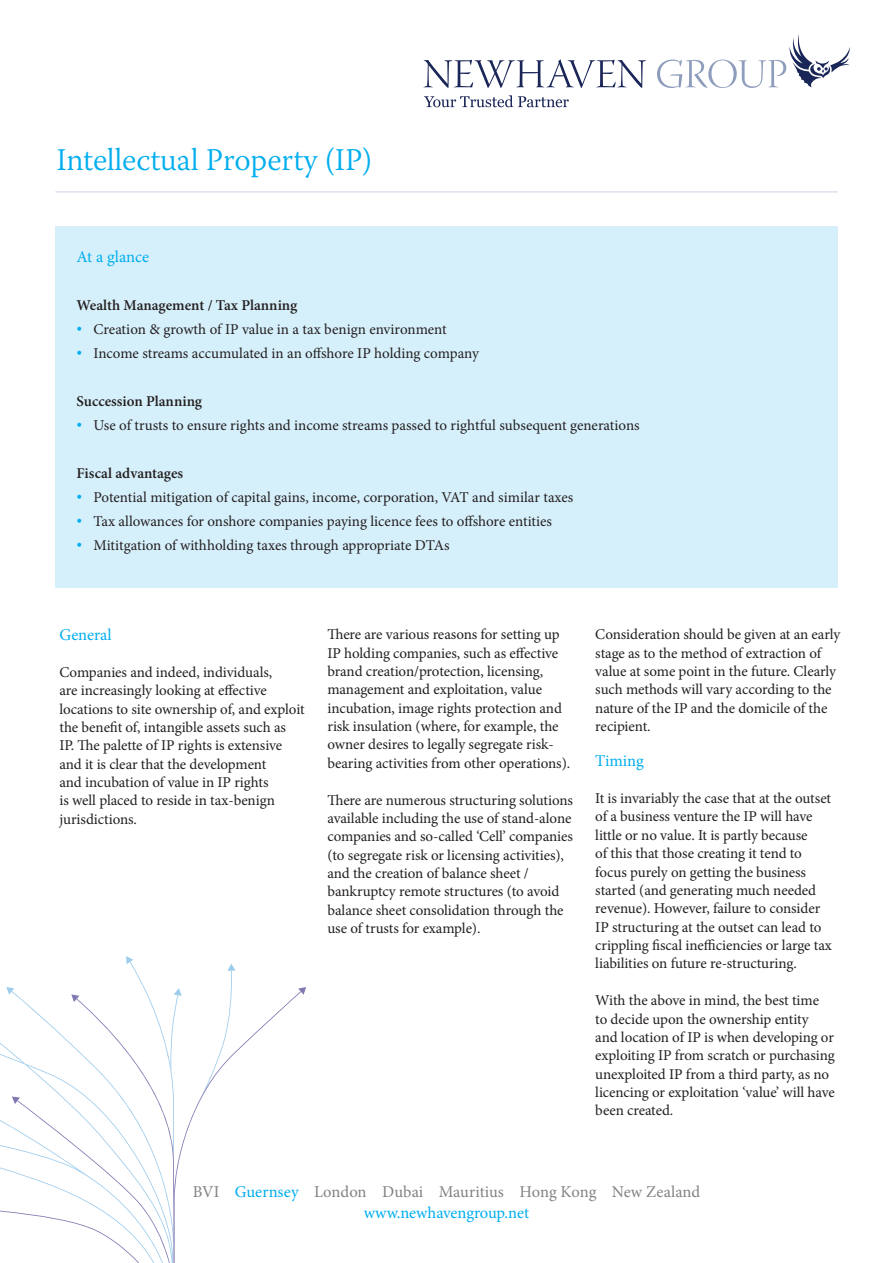
<style>
.page{position:relative;width:893px;height:1263px;background:#fff}
.page>*{position:absolute;margin:0;border:0;box-sizing:border-box;transform-origin:0 0}
.t1{font:300 31.5px "Warnock Pro";letter-spacing:-.005em;color:#00aeef}
.t2{font:16.5px "Minion Pro";color:#808285}
.t3{font:16.5px "Minion Pro";letter-spacing:-.005em;color:#00aeef}
.t4{font:15px/18.3px "Minion Pro";letter-spacing:-.005em;color:#231f20}
.t5{font:600 15px "Minion Pro";color:#231f20}
.s1{color:#00aeef}
</style>
<div class="page">
<svg style="left:0;top:956px;width:306px;height:307px"></svg>
<svg style="left:423px;top:59px;width:223px;height:29px"></svg>
<svg style="left:657px;top:34px;width:193px;height:54px"></svg>
<svg style="left:424px;top:95px;width:145px;height:12px"></svg>
<hr style="left:55px;top:191px;width:783px;height:1px;background:#d2d9e6">
<div style="left:55px;top:226px;width:783px;height:361px;background:#d6f0fb"></div>
<p class="t1" style="left:56px;top:140px;width:318px">Intellectual Property (IP)</p>
<p class="t3" style="left:77px;top:245px;width:74px">At a glance</p>
<p class="t5" style="left:77px;top:294px;width:222px">Wealth Management / Tax Planning</p>
<p class="t4" style="left:77px;top:320px;width:372px"><span class="s1">•</span> Creation &amp; growth of IP value in a tax benign environment</p>
<p class="t4" style="left:77px;top:344px;width:404px"><span class="s1">•</span> Income streams accumulated in an offshore IP holding company</p>
<p class="t5" style="left:77px;top:390px;width:127px">Succession Planning</p>
<p class="t4" style="left:77px;top:416px;width:565px"><span class="s1">•</span> Use of trusts to ensure rights and income streams passed to rightful subsequent generations</p>
<p class="t5" style="left:77px;top:462px;width:108px">Fiscal advantages</p>
<p class="t4" style="left:77px;top:488px;width:498px"><span class="s1">•</span> Potential mitigation of capital gains, income, corporation, VAT and similar taxes</p>
<p class="t4" style="left:77px;top:512px;width:477px"><span class="s1">•</span> Tax allowances for onshore companies paying licence fees to offshore entities</p>
<p class="t4" style="left:77px;top:536px;width:375px"><span class="s1">•</span> Mititgation of withholding taxes through appropriate DTAs</p>
<p class="t3" style="left:60px;top:624px;width:54px">General</p>
<p class="t4" style="left:60px;top:663px;width:247px">Companies and indeed, individuals,<br>are increasingly looking at effective locations to site ownership of, and exploit the benefit of, intangible assets such as<br>IP. The palette of IP rights is extensive and it is clear that the development<br>and incubation of value in IP rights<br>is well placed to reside in tax-benign jurisdictions.</p>
<p class="t4" style="left:327px;top:625px;width:244px">There are various reasons for setting up IP holding companies, such as effective brand creation/protection, licensing, management and exploitation, value incubation, image rights protection and risk insulation (where, for example, the owner desires to legally segregate risk&shy;bearing activities from other operations).</p>
<p class="t4" style="left:327px;top:791px;width:247px">There are numerous structuring solutions available including the use of stand-alone companies and so-called ‘Cell’ companies (to segregate risk or licensing activities), and the creation of balance sheet / bankruptcy remote structures (to avoid balance sheet consolidation through the use of trusts for example).</p>
<p class="t4" style="left:595px;top:625px;width:246px">Consideration should be given at an early stage as to the method of extraction of value at some point in the future. Clearly such methods will vary according to the nature of the IP and the domicile of the recipient.</p>
<p class="t3" style="left:595px;top:750px;width:50px">Timing</p>
<p class="t4" style="left:595px;top:789px;width:238px">It is invariably the case that at the outset of a business venture the IP will have little or no value. It is partly because<br>of this that those creating it tend to focus purely on getting the business started (and generating much needed revenue). However, failure to consider IP structuring at the outset can lead to crippling fiscal inefficiencies or large tax liabilities on future re-structuring.</p>
<p class="t4" style="left:595px;top:991px;width:241px">With the above in mind, the best time to decide upon the ownership entity<br>and location of IP is when developing or exploiting IP from scratch or purchasing unexploited IP from a third party, as no licencing or exploitation ‘value’ will have been created.</p>
<p class="t2" style="left:193px;top:1181px;width:509px">BVI <span class="s1">Guernsey</span> London Dubai Mauritius Hong Kong New Zealand</p>
<p class="t3" style="left:364px;top:1202px;width:167px">www.newhavengroup.net</p>
</div>
